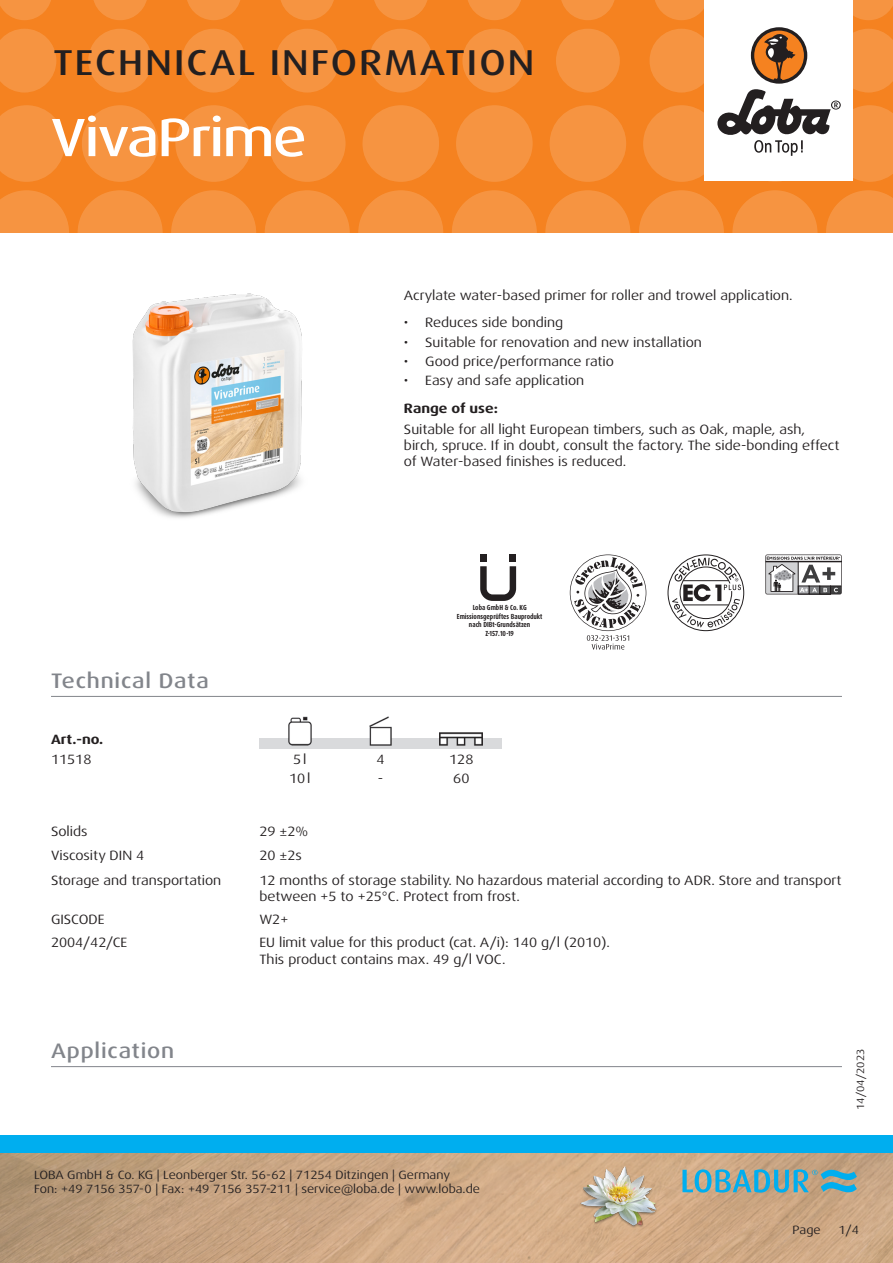
<style>
.page{position:relative;width:893px;height:1263px;background:#fff}
.page>*{position:absolute;margin:0;border:0;box-sizing:border-box;transform-origin:0 0}
.t1{font:500 expanded 54px "Dax Pro";letter-spacing:-.025em;color:#fff}
.t2{font:500 expanded 36px "Dax Pro";letter-spacing:.06em;color:#231f20}
.Titel_grau{font:500 expanded 21px "Dax Pro";letter-spacing:.04em;color:#82858b}
.Text{font:expanded 13.5px/16.2px "Dax Pro";color:#231f20}
.Text_Bold{font:700 expanded 13.5px "Dax Pro";color:#231f20}
.Text_zentriert{font:expanded 13.5px "Dax Pro";color:#231f20}
.t3{font:expanded 12px/14.4px "Dax Pro";color:#231f20}
.t4{font:expanded 10.5px "Dax Pro";color:#231f20}
.DIBT{font:700 7.35px/8.6px "Dax Pro";color:#231f20;text-align:center;scale:.82 1}
</style>
<div class="page">
<div style="left:0;top:0;width:893px;height:233px;background:#f58220"></div>
<svg style="left:0;top:190px;width:69px;height:43px"></svg>
<svg style="left:78px;top:190px;width:85px;height:85px;fill:#f69441"></svg>
<svg style="left:171px;top:190px;width:85px;height:85px;fill:#f69441"></svg>
<svg style="left:265px;top:190px;width:85px;height:85px;fill:#f69441"></svg>
<svg style="left:358px;top:190px;width:85px;height:85px;fill:#f69441"></svg>
<svg style="left:545px;top:190px;width:85px;height:85px;fill:#f69441"></svg>
<svg style="left:452px;top:190px;width:85px;height:85px;fill:#f69441"></svg>
<svg style="left:732px;top:190px;width:85px;height:85px;fill:#f69441"></svg>
<svg style="left:639px;top:190px;width:85px;height:85px;fill:#f69441"></svg>
<svg style="left:826px;top:190px;width:67px;height:43px"></svg>
<svg style="left:0;top:105px;width:65px;height:77px"></svg>
<svg style="left:82px;top:105px;width:76px;height:77px"></svg>
<svg style="left:175px;top:105px;width:77px;height:77px"></svg>
<svg style="left:269px;top:105px;width:76px;height:77px"></svg>
<svg style="left:456px;top:105px;width:77px;height:77px"></svg>
<svg style="left:362px;top:105px;width:77px;height:77px"></svg>
<svg style="left:550px;top:105px;width:76px;height:77px"></svg>
<svg style="left:0;top:29px;width:56px;height:63px"></svg>
<svg style="left:182px;top:29px;width:64px;height:63px"></svg>
<svg style="left:88px;top:29px;width:64px;height:63px"></svg>
<svg style="left:275px;top:29px;width:64px;height:63px"></svg>
<svg style="left:462px;top:29px;width:64px;height:63px"></svg>
<svg style="left:369px;top:29px;width:64px;height:63px"></svg>
<svg style="left:556px;top:29px;width:64px;height:63px"></svg>
<svg style="left:0;top:0;width:51px;height:20px"></svg>
<svg style="left:187px;top:0;width:53px;height:20px"></svg>
<svg style="left:468px;top:0;width:53px;height:20px"></svg>
<svg style="left:655px;top:0;width:49px;height:20px"></svg>
<svg style="left:93px;top:0;width:54px;height:20px"></svg>
<svg style="left:374px;top:0;width:54px;height:20px"></svg>
<svg style="left:281px;top:0;width:53px;height:20px"></svg>
<svg style="left:561px;top:0;width:54px;height:20px"></svg>
<svg style="left:853px;top:0;width:40px;height:20px"></svg>
<img style="left:0;top:1152px;width:893px;height:111px">
<div style="left:0;top:1135px;width:893px;height:17px;background:#00aeef"></div>
<div style="left:704px;top:0;width:149px;height:181px;background:#fff"></div>
<svg style="left:643px;top:29px;width:250px;height:153px"></svg>
<img style="left:578px;top:1161px;width:82px;height:81px">
<svg style="left:682px;top:1169px;width:175px;height:24px;background:#75a8ae"></svg>
<hr style="left:51px;top:1066px;width:791px;height:1px;background:#82858b">
<hr style="left:51px;top:696px;width:791px;height:1px;background:#82858b">
<img style="left:288px;top:716px;width:195px;height:22px">
<img style="left:259px;top:738px;width:243px;height:11px">
<img style="left:106px;top:272px;width:216px;height:246px">
<div style="left:510px;top:554px;width:6px;height:8px;background:#231f20"></div>
<div style="left:480px;top:554px;width:7px;height:8px;background:#231f20"></div>
<svg style="left:480px;top:566px;width:36px;height:35px"></svg>
<svg style="left:570px;top:554px;width:76px;height:96px"></svg>
<svg style="left:668px;top:554px;width:76px;height:77px"></svg>
<svg style="left:765px;top:554px;width:77px;height:40px"></svg>
<h2 class="t2" style="left:53px;top:40px;width:483px">TECHNICAL INFORMATION</h2>
<p class="t1" style="left:51px;top:103px;width:257px">VivaPrime</p>
<p class="Titel_grau" style="left:51px;top:667px;width:159px">Technical Data</p>
<p class="Text" style="left:404px;top:287px;width:390px">Acrylate water-based primer for roller and trowel application.</p>
<p class="Text" style="left:404px;top:315px;width:161px">• Reduces side bonding</p>
<p class="Text" style="left:404px;top:334px;width:300px">• Suitable for renovation and new installation</p>
<p class="Text" style="left:404px;top:353px;width:212px">• Good price/performance ratio</p>
<p class="Text" style="left:404px;top:372px;width:182px">• Easy and safe application</p>
<p class="Text_Bold" style="left:404px;top:399px;width:95px">Range of use:</p>
<p class="Text" style="left:404px;top:421px;width:437px">Suitable for all light European timbers, such as Oak, maple, ash, birch, spruce. If in doubt, consult the factory. The side-bonding effect of Water-based finishes is reduced.</p>
<p class="DIBT" style="left:457px;top:604px;width:106px">Loba GmbH &amp; Co. KG<br>Emissionsgeprüftes Bauprodukt nach DIBt-Grundsätzen<br>Z-157.10-19</p>
<p class="Text_Bold" style="left:51px;top:731px;width:54px">Art.-no.</p>
<p class="Text" style="left:51px;top:751px;width:42px">11518</p>
<p class="Text_zentriert" style="left:293px;top:750px;width:15px">5l</p>
<p class="Text_zentriert" style="left:377px;top:750px;width:10px">4</p>
<p class="Text_zentriert" style="left:449px;top:750px;width:26px">128</p>
<p class="Text_zentriert" style="left:289px;top:769px;width:23px">10l</p>
<p class="Text_zentriert" style="left:378px;top:769px;width:7px">-</p>
<p class="Text_zentriert" style="left:453px;top:769px;width:18px">60</p>
<p class="Text" style="left:51px;top:823px;width:38px">Solids</p>
<p class="Text" style="left:259px;top:823px;width:50px">29 ±2%</p>
<p class="Text" style="left:51px;top:847px;width:95px">Viscosity DIN 4</p>
<p class="Text" style="left:259px;top:847px;width:44px">20 ±2s</p>
<p class="Text" style="left:51px;top:872px;width:172px">Storage and transportation</p>
<p class="Text" style="left:259px;top:872px;width:584px">12 months of storage stability. No hazardous material according to ADR. Store and transport between +5 to +25°C. Protect from frost.</p>
<p class="Text" style="left:51px;top:911px;width:55px">GISCODE</p>
<p class="Text" style="left:259px;top:911px;width:30px">W2+</p>
<p class="Text" style="left:51px;top:935px;width:78px">2004/42/CE</p>
<p class="Text" style="left:259px;top:935px;width:352px">EU limit value for this product (cat. A/i): 140 g/l (2010).</p>
<p class="Text" style="left:259px;top:951px;width:248px">This product contains max. 49 g/l VOC.</p>
<p class="Titel_grau" style="left:51px;top:1037px;width:125px">Application</p>
<p class="t3" style="left:34px;top:1167px;width:447px">LOBA GmbH &amp; Co. KG | Leonberger Str. 56-62 | 71254 Ditzingen | Germany<br>Fon: +49 7156 357-0 | Fax: +49 7156 357-211 | service@loba.de | www.loba.de</p>
<p class="t4" style="left:854px;top:1110px;width:63px;rotate:-90deg">14/04/2023</p>
<p class="t3" style="left:793px;top:1223px;width:30px">Page</p>
<p class="t3" style="left:838px;top:1223px;width:22px">1/4</p>
</div>
